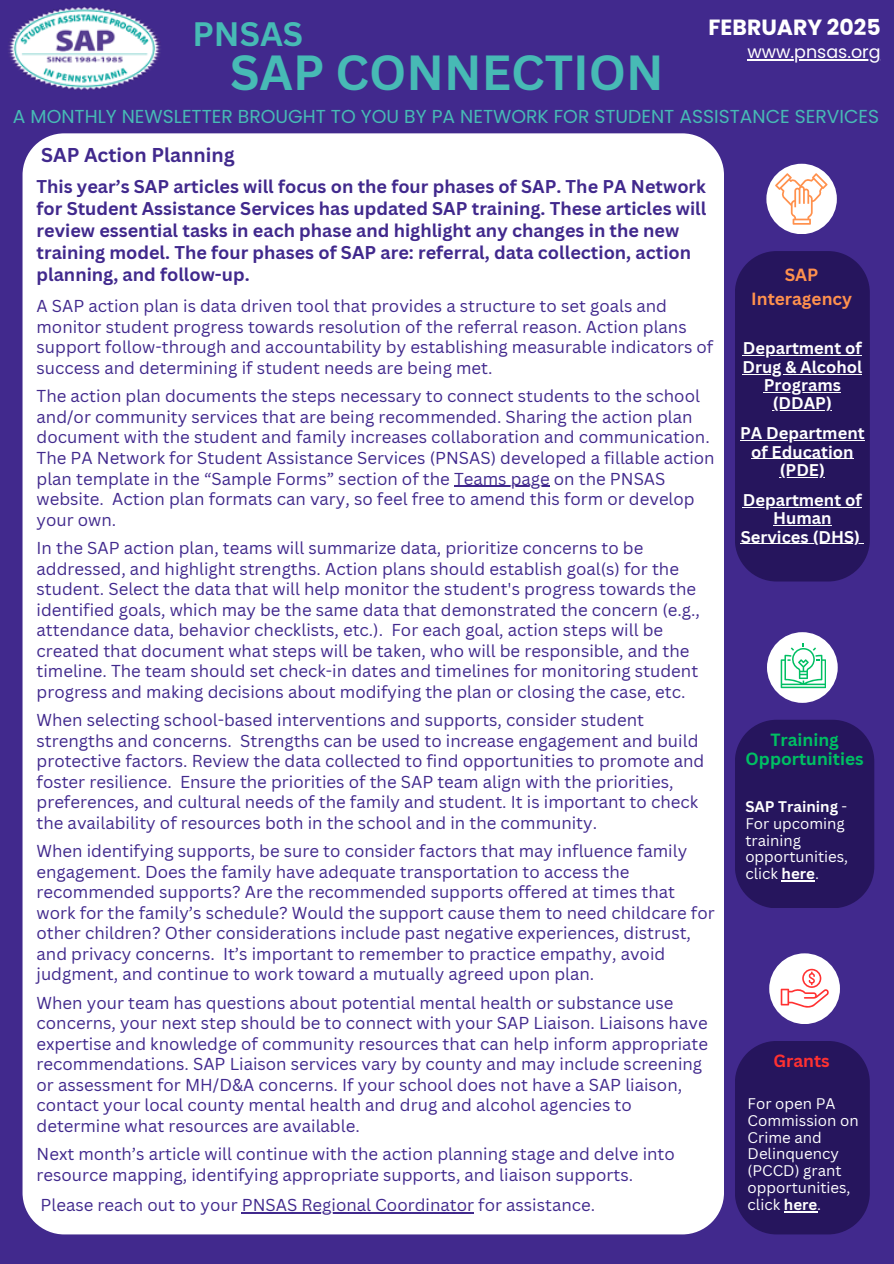
<style>
.page{position:relative;width:894px;height:1264px;background:#fff}
.page>*{position:absolute;margin:0;border:0;box-sizing:border-box;transform-origin:0 0}
.t1{font:700 48px "Canva Sans";color:#47bab5}
.t2{font:700 33px "Canva Sans";color:#47bab5}
.t3{font:700 22.05px "Poppins";color:#fff}
.t4{font:700 19.5px "Canva Sans";color:#41298d}
.t5{font:18.75px "Poppins";color:#47bab5}
.t6{font:700 18px/22px "Canva Sans";color:#41298d}
.t7{font:17.55px "Poppins";color:#fff}
.t8{font:700 17.25px/19.2px "Canva Sans";color:#00bf63;text-align:center}
.t9{font:700 17.25px/23.7px "Canva Sans";color:#ff914d;text-align:center}
.t10{font:700 17.25px "Canva Sans";color:#ff3131}
.t11{font:16.8px/20.5px "Canva Sans";color:#41298d}
.t12{font:700 16.5px/18.3px "Canva Sans";color:#fff;text-align:center}
.t13{font:15px/16.8px "Canva Sans";color:#fff}
.s1{font-weight:700}
</style>
<div class="page">
<div style="left:0;top:0;width:893px;height:1263px;background:#41298d"></div>
<img style="left:8px;top:7px;width:152px;height:83px">
<div style="left:766px;top:164px;width:70px;height:70px;background:#fff;border-radius:50%"></div>
<svg style="left:774px;top:173px;width:53px;height:52px"></svg>
<div style="left:735px;top:719px;width:139px;height:189px;background:#26155d"></div>
<div style="left:766px;top:632px;width:71px;height:71px;background:#fff;border-radius:50%"></div>
<svg style="left:780px;top:643px;width:45px;height:45px"></svg>
<div style="left:735px;top:1041px;width:134px;height:193px;background:#26155d"></div>
<div style="left:769px;top:953px;width:70px;height:71px;background:#fff;border-radius:50%"></div>
<svg style="left:780px;top:968px;width:48px;height:39px"></svg>
<div style="left:23px;top:133px;width:700px;height:1101px;background:#fff"></div>
<hr style="left:454px;top:485px;width:95px;height:2px;background:#41298d">
<hr style="left:242px;top:1212px;width:232px;height:1px;background:#41298d">
<hr style="left:747px;top:60px;width:133px;height:1px;background:#fff">
<div style="left:735px;top:251px;width:134px;height:330px;background:#26155d"></div>
<hr style="left:781px;top:880px;width:33px;height:1px;background:#fff">
<hr style="left:783px;top:1211px;width:34px;height:1px;background:#fff">
<p class="t2" style="left:192px;top:11px;width:112px">PNSAS</p>
<p class="t1" style="left:230px;top:39px;width:435px">SAP CONNECTION</p>
<p class="t3" style="left:708px;top:12px;width:173px">FEBRUARY 2025</p>
<p class="t7" style="left:747px;top:40px;width:135px">www.pnsas.org</p>
<p class="t5" style="left:13px;top:103px;width:867px">A MONTHLY NEWSLETTER BROUGHT TO YOU BY PA NETWORK FOR STUDENT ASSISTANCE SERVICES</p>
<p class="t4" style="left:41px;top:141px;width:195px">SAP Action Planning</p>
<h2 class="t6" style="left:37px;top:175px;width:671px">This year’s SAP articles will focus on the four phases of SAP. The PA Network for Student Assistance Services has updated SAP training. These articles will review essential tasks in each phase and highlight any changes in the new training model. The four phases of SAP are: referral, data collection, action planning, and follow-up.</h2>
<h1 class="t11" style="left:37px;top:295px;width:678px">A SAP action plan is data driven tool that provides a structure to set goals and monitor student progress towards resolution of the referral reason. Action plans support follow-through and accountability by establishing measurable indicators of success and determining if student needs are being met.</h1>
<h3 class="t11" style="left:37px;top:385px;width:679px">The action plan documents the steps necessary to connect students to the school and/or community services that are being recommended. Sharing the action plan document with the student and family increases collaboration and communication.<br>The PA Network for Student Assistance Services (PNSAS) developed a fillable action plan template in the “Sample Forms” section of the Teams page on the PNSAS</h3>
<p class="t11" style="left:37px;top:488px;width:659px">website. Action plan formats can vary, so feel free to amend this form or develop your own.</p>
<p class="t11" style="left:37px;top:537px;width:665px">In the SAP action plan, teams will summarize data, prioritize concerns to be addressed, and highlight strengths. Action plans should establish goal(s) for the student. Select the data that will help monitor the student's progress towards the identified goals, which may be the same data that demonstrated the concern (e.g., attendance data, behavior checklists, etc.).</p>
<h4 class="t11" style="left:37px;top:619px;width:663px;text-indent:355px">For each goal, action steps will be created that document what steps will be taken, who will be responsible, and the timeline. The team should set check-in dates and timelines for monitoring student progress and making decisions about modifying the plan or closing the case, etc.</h4>
<h4 class="t11" style="left:37px;top:709px;width:669px">When selecting school-based interventions and supports, consider student strengths and concerns. Strengths can be used to increase engagement and build protective factors. Review the data collected to find opportunities to promote and</h4>
<h5 class="t11" style="left:37px;top:771px;width:663px">foster resilience. Ensure the priorities of the SAP team align with the priorities, preferences, and cultural needs of the family and student. It is important to check the availability of resources both in the school and in the community.</h5>
<h5 class="t11" style="left:37px;top:840px;width:679px">When identifying supports, be sure to consider factors that may influence family engagement. Does the family have adequate transportation to access the recommended supports? Are the recommended supports offered at times that work for the family’s schedule? Would the support cause them to need childcare for</h5>
<h5 class="t11" style="left:37px;top:922px;width:656px">other children? Other considerations include past negative experiences, distrust, and privacy concerns. It’s important to remember to practice empathy, avoid judgment, and continue to work toward a mutually agreed upon plan.</h5>
<h5 class="t11" style="left:37px;top:992px;width:673px">When your team has questions about potential mental health or substance use concerns, your next step should be to connect with your SAP Liaison. Liaisons have expertise and knowledge of community resources that can help inform appropriate recommendations. SAP Liaison services vary by county and may include screening</h5>
<p class="t11" style="left:37px;top:1074px;width:647px">or assessment for MH/D&amp;A concerns. If your school does not have a SAP liaison, contact your local county mental health and drug and alcohol agencies to determine what resources are available.</p>
<p class="t11" style="left:37px;top:1143px;width:639px">Next month’s article will continue with the action planning stage and delve into resource mapping, identifying appropriate supports, and liaison supports.</p>
<p class="t11" style="left:40px;top:1194px;width:556px">Please reach out to your PNSAS Regional Coordinator for assistance.</p>
<p class="t9" style="left:751px;top:262px;width:102px">SAP<br>Interagency</p>
<p class="t12" style="left:742px;top:339px;width:121px">Department of</p>
<h6 class="t12" style="left:742px;top:357px;width:121px">Drug &amp; Alcohol</h6>
<h6 class="t12" style="left:763px;top:375px;width:79px">Programs</h6>
<h6 class="t12" style="left:772px;top:394px;width:61px">(DDAP)</h6>
<p class="t12" style="left:739px;top:423px;width:126px">PA Department of Education</p>
<p class="t12" style="left:779px;top:460px;width:47px">(PDE)</p>
<p class="t12" style="left:742px;top:490px;width:121px">Department of<br>Human</p>
<h6 class="t12" style="left:740px;top:527px;width:121px">Services (DHS)</h6>
<p class="t8" style="left:745px;top:729px;width:119px">Training<br>Opportunities</p>
<h6 class="t13" style="left:745px;top:797px;width:104px"><span class="s1">SAP Training</span> -<br>For upcoming training opportunities, click <span class="s1">here</span>.</h6>
<p class="t10" style="left:773px;top:1048px;width:58px">Grants</p>
<p class="t13" style="left:747px;top:1094px;width:113px">For open PA<br>Commission on<br>Crime and<br>Delinquency (PCCD) grant opportunities, click <span class="s1">here</span>.</p>
</div>
